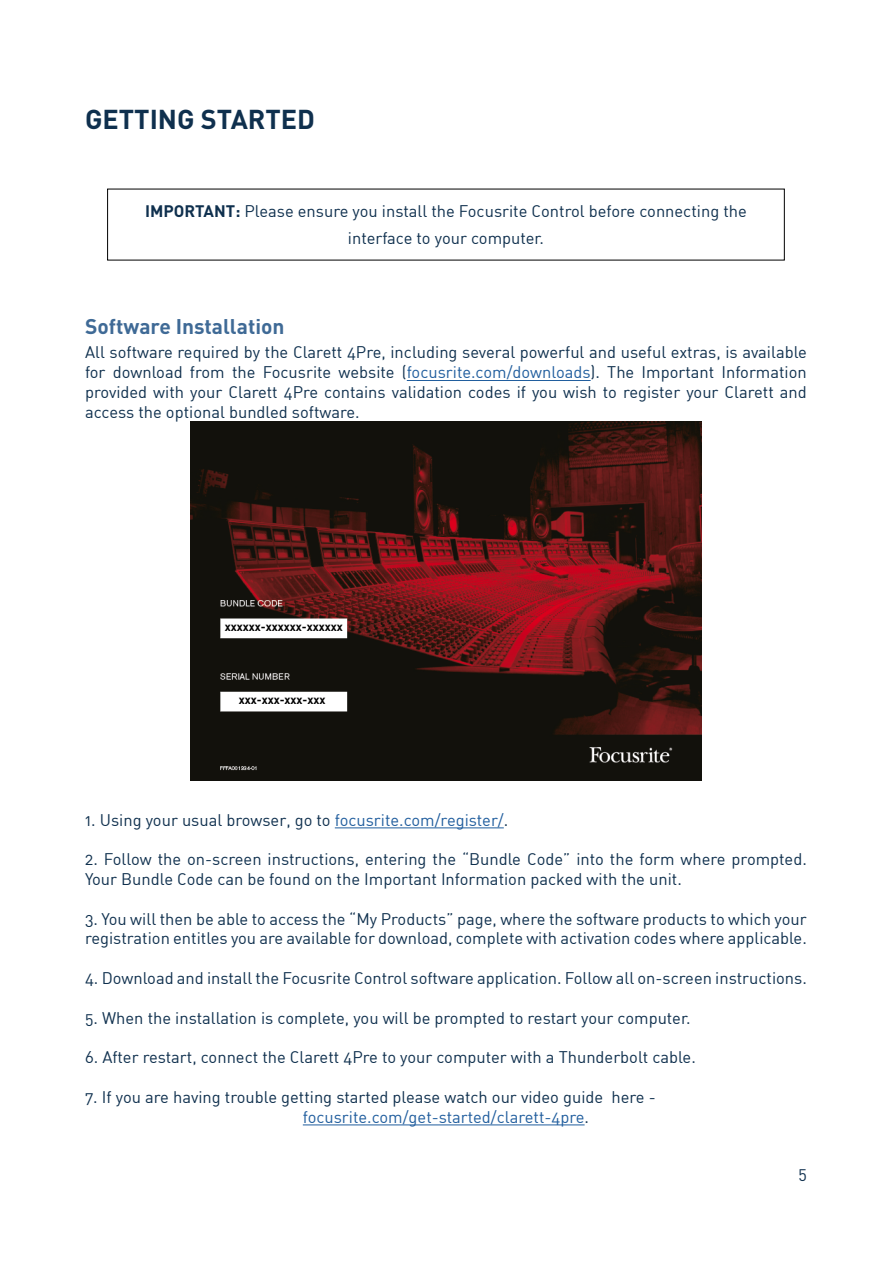
<style>
.page{position:relative;width:893px;height:1263px;background:#fff}
.page>*{position:absolute;margin:0;border:0;box-sizing:border-box;transform-origin:0 0}
.t1{font:700 27px "DIN";color:#0f304e}
.t2{font:700 21px "DIN";color:#3f6a96}
.t3{font:16.5px/19.8px "DIN Regular Alternate";color:#0f304e}
.t4{font:700 12.15px "DIN";color:#000;scale:.94 1}
.s1{font-family:"DIN";font-weight:700}
.s2{color:#215e9e}
</style>
<div class="page">
<hr style="left:407px;top:380px;width:184px;height:1px;background:#215e9e">
<hr style="left:335px;top:827px;width:169px;height:1px;background:#215e9e">
<hr style="left:303px;top:1124px;width:282px;height:1px;background:#215e9e">
<img style="left:191px;top:421px;width:510px;height:360px">
<div style="left:221px;top:619px;width:126px;height:19px;background:#fff"></div>
<div style="left:221px;top:692px;width:126px;height:19px;background:#fff"></div>
<h1 class="t1" style="left:85px;top:101px;width:232px">GETTING STARTED</h1>
<p class="t3" style="left:145px;top:197px;width:603px;line-height:27px;text-align:center"><span class="s1">IMPORTANT:</span> Please ensure you install the Focusrite Control before connecting the interface to your computer.</p>
<p class="t2" style="left:85px;top:313px;width:201px">Software Installation</p>
<p class="t3" style="left:85px;top:342px;width:723px;text-align:justify">All software required by the Clarett 4Pre, including several powerful and useful extras, is available for download from the Focusrite website (<span class="s2">focusrite.com/downloads</span>). The Important Information provided with your Clarett 4Pre contains validation codes if you wish to register your Clarett and access the optional bundled software.</p>
<p class="t4" style="left:225px;top:619px;width:127px">xxxxxx-xxxxxx-xxxxxx</p>
<p class="t4" style="left:239px;top:692px;width:94px">xxx-xxx-xxx-xxx</p>
<p class="t3" style="left:85px;top:809px;width:425px">1. Using your usual browser, go to <span class="s2">focusrite.com/register/</span>.</p>
<p class="t3" style="left:85px;top:849px;width:723px">2. Follow the on-screen instructions, entering the “Bundle Code” into the form where prompted.<br>Your Bundle Code can be found on the Important Information packed with the unit.</p>
<p class="t3" style="left:85px;top:908px;width:723px">3. You will then be able to access the “My Products” page, where the software products to which your registration entitles you are available for download, complete with activation codes where applicable.</p>
<p class="t3" style="left:85px;top:968px;width:723px">4. Download and install the Focusrite Control software application. Follow all on-screen instructions.</p>
<p class="t3" style="left:85px;top:1007px;width:607px">5. When the installation is complete, you will be prompted to restart your computer.</p>
<p class="t3" style="left:85px;top:1047px;width:612px">6. After restart, connect the Clarett 4Pre to your computer with a Thunderbolt cable.</p>
<p class="t3" style="left:303px;top:1087px;width:354px;text-indent:-218px">7. If you are having trouble getting started please watch our video guide here - <span class="s2">focusrite.com/get-started/clarett-4pre</span>.</p>
<p class="t3" style="left:798px;top:1163px;width:10px">5</p>
</div>
